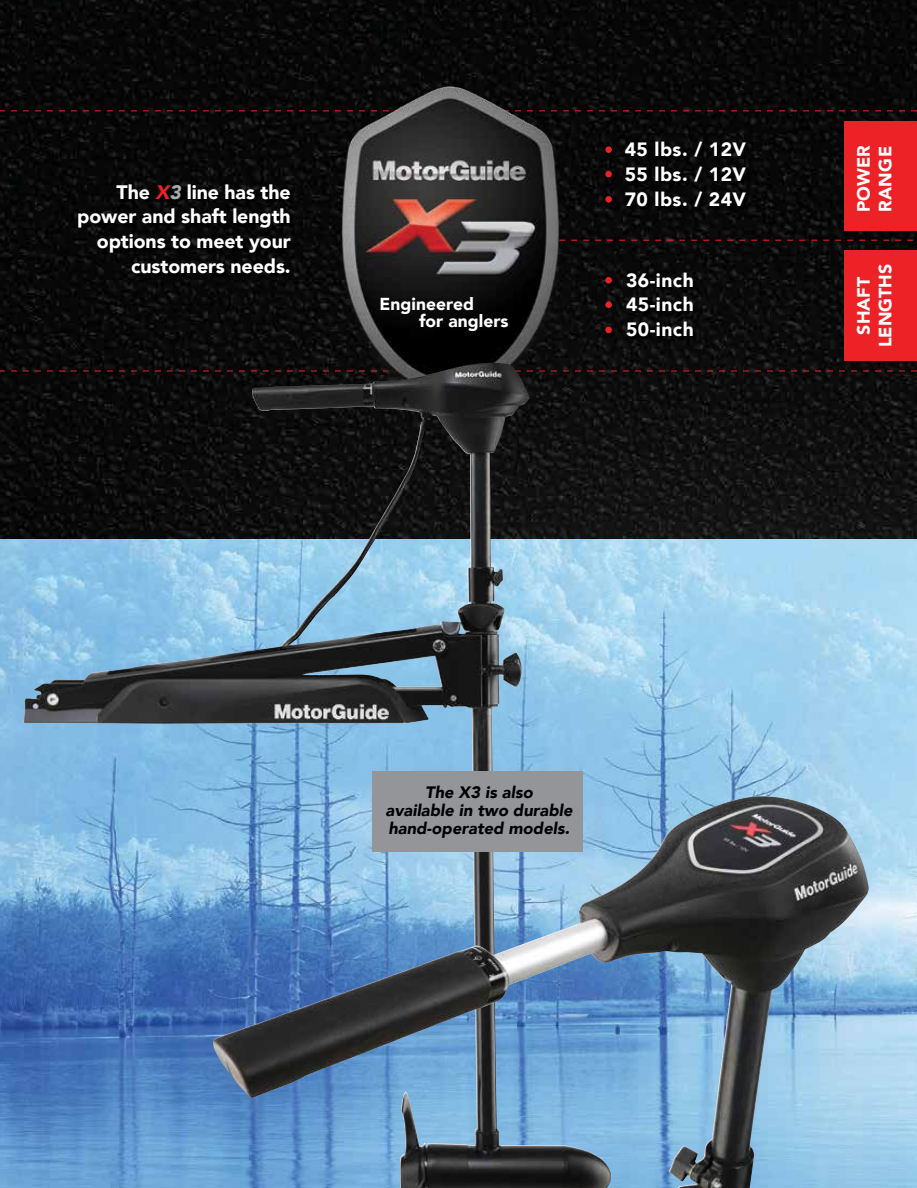
<style>
.page{position:relative;width:917px;height:1188px;background:#fff}
.page>*{position:absolute;margin:0;border:0;box-sizing:border-box;transform-origin:0 0}
.t1{font:900 19.5px/24.8px "Avenir LT";letter-spacing:-.005em;color:#fff;text-align:right}
.t2{font:900 19.2px/24.8px "Avenir LT";letter-spacing:.025em;color:#fff;text-align:justify}
.t3{font:900 17.85px/21.6px "Avenir LT";color:#fff;text-align:center}
.t4{font:900 17.4px/16.2px "Avenir LT";letter-spacing:.005em;color:#fff}
.t5{font:italic 900 16.5px/18px "Avenir LT";color:#000;text-align:center}
.s1{font-style:italic;color:#ec2227}
.s2{font-style:italic;color:#a8aaad}
</style>
<div class="page">
<img style="left:0;top:0;width:917px;height:540px">
<img style="left:0;top:540px;width:917px;height:648px">
<svg style="left:0;top:110px;width:917px;height:1px"></svg>
<svg style="left:586px;top:240px;width:331px;height:1px"></svg>
<svg style="left:0;top:371px;width:917px;height:1px"></svg>
<img style="left:625px;top:270px;width:131px;height:115px">
<img style="left:605px;top:276px;width:13px;height:14px">
<div style="left:605px;top:277px;width:7px;height:7px;background:#ec2227;border-radius:50%"></div>
<svg style="left:605px;top:301px;width:13px;height:13px"></svg>
<div style="left:605px;top:302px;width:7px;height:6px;background:#ec2227;border-radius:50%"></div>
<svg style="left:605px;top:326px;width:13px;height:13px"></svg>
<div style="left:605px;top:327px;width:7px;height:6px;background:#ec2227;border-radius:50%"></div>
<div style="left:844px;top:250px;width:73px;height:111px;background:#ec2227"></div>
<svg style="left:605px;top:146px;width:13px;height:13px"></svg>
<div style="left:605px;top:146px;width:7px;height:7px;background:#ec2227;border-radius:50%"></div>
<img style="left:605px;top:170px;width:13px;height:14px">
<div style="left:605px;top:171px;width:7px;height:6px;background:#ec2227;border-radius:50%"></div>
<svg style="left:605px;top:196px;width:13px;height:13px"></svg>
<div style="left:605px;top:196px;width:7px;height:7px;background:#ec2227;border-radius:50%"></div>
<img style="left:624px;top:139px;width:212px;height:88px">
<img style="left:69px;top:182px;width:239px;height:105px">
<div style="left:844px;top:121px;width:73px;height:109px;background:#ec2227"></div>
<img style="left:315px;top:61px;width:271px;height:362px">
<img style="left:376px;top:292px;width:139px;height:45px">
<img style="left:24px;top:364px;width:453px;height:345px">
<div style="left:373px;top:771px;width:210px;height:80px;background:#939598"></div>
<img style="left:213px;top:796px;width:550px;height:302px">
<p class="t1" style="left:77px;top:179px;width:215px">The <span class="s1">X</span><span class="s2">3</span> line has the power and shaft length options to meet your customers needs.</p>
<p class="t4" style="left:419px;top:296px;width:91px;text-indent:-39px">Engineered<br>for anglers</p>
<p class="t2" style="left:625px;top:137px;width:123px">45 lbs. / 12V 55 lbs. / 12V 70 lbs. / 24V</p>
<p class="t3" style="left:853px;top:212px;width:68px;text-align:left;rotate:-90deg">POWER<br>RANGE</p>
<p class="t2" style="left:626px;top:267px;width:69px">36-inch 45-inch 50-inch</p>
<p class="t3" style="left:853px;top:347px;width:85px;rotate:-90deg">SHAFT<br>LENGTHS</p>
<p class="t5" style="left:385px;top:783px;width:189px">The X3 is also<br>available in two durable hand-operated models.</p>
</div>
